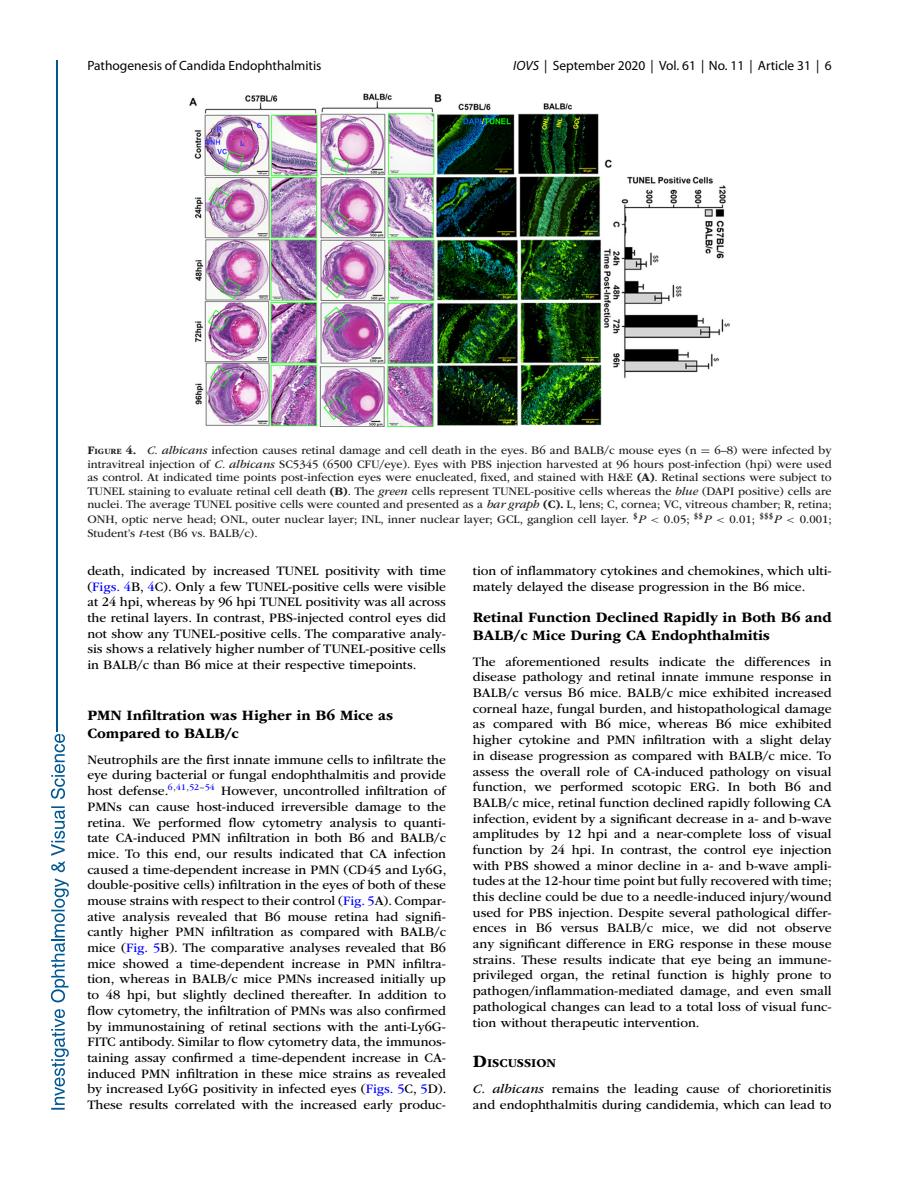
<style>
.page{position:relative;width:918px;height:1188px;background:#fff}
.page>*{position:absolute;margin:0;border:0;box-sizing:border-box;transform-origin:0 0}
.t1{font:700 15px/18px "ITC Garamond Std";color:#000}
.t2{font:13.5px/15.8px "ITC Garamond Std";color:#000;text-align:justify}
.t3{font:13.5px "Myriad Pro";color:#000}
.t4{font:700 12.6px "ITC Garamond Std";color:#000}
.t5{font:12px/13.5px "ITC Garamond Std";color:#231f20;text-align:justify}
.s1{font-style:italic}
.s2{font-weight:700}
.s3{font-weight:700;font-size:8.4px}
.s4{font-family:"MTSY"}
.s5{font-family:"RMTMI"}
.s6{color:#00f}
.s7{font-size:18px}
</style>
<div class="page">
<hr style="left:57px;top:60px;width:1px;height:672px;background:#005892">
<svg style="left:51px;top:734px;width:18px;height:376px"></svg>
<img style="left:189px;top:93px;width:540px;height:333px">
<p class="t3" style="left:87px;top:60px;width:236px">Pathogenesis of Candida Endophthalmitis</p>
<p class="t3" style="left:513px;top:60px;width:320px"><span class="s1">IOVS</span> | September 2020 | Vol. 61 | No. 11 | Article 31 | 6</p>
<p class="t5" style="left:87px;top:445px;width:746px"><span class="s2">F</span><span class="s3">IGURE</span> <span class="s2">4.</span> <span class="s1">C. albicans</span> infection causes retinal damage and cell death in the eyes. B6 and BALB/c mouse eyes (n <span class="s4">=</span> 6–8) were infected by intravitreal injection of <span class="s1">C. albicans</span> SC5345 (6500 CFU/eye). Eyes with PBS injection harvested at 96 hours post-infection (hpi) were used as control. At indicated time points post-infection eyes were enucleated, fixed, and stained with H&amp;E <span class="s2">(A)</span>. Retinal sections were subject to TUNEL staining to evaluate retinal cell death <span class="s2">(B)</span>. The <span class="s1">green</span> cells represent TUNEL-positive cells whereas the <span class="s1">blue</span> (DAPI positive) cells are nuclei. The average TUNEL positive cells were counted and presented as a <span class="s1">bar graph</span> <span class="s2">(C).</span> L, lens; C, cornea; VC, vitreous chamber; R, retina;</p>
<p class="t5" style="left:87px;top:514px;width:746px">ONH, optic nerve head; ONL, outer nuclear layer; INL, inner nuclear layer; GCL, ganglion cell layer. <sup>$</sup><span class="s1">P</span> <span class="s5">&lt;</span> 0.05; <sup>$$</sup><span class="s1">P</span> <span class="s5">&lt;</span> 0.01; <sup>$$$</sup><span class="s1">P</span> <span class="s5">&lt;</span> 0.001;<br>Student’s <span class="s1">t</span>-test (B6 vs. BALB/c).</p>
<p class="t2" style="left:87px;top:564px;width:360px">death, indicated by increased TUNEL positivity with time (<span class="s6">Figs. 4</span>B, <span class="s6">4</span>C). Only a few TUNEL-positive cells were visible at 24 hpi, whereas by 96 hpi TUNEL positivity was all across the retinal layers. In contrast, PBS-injected control eyes did not show any TUNEL-positive cells. The comparative analy&shy;sis shows a relatively higher number of TUNEL-positive cells in BALB/c than B6 mice at their respective timepoints.</p>
<p class="t1" style="left:87px;top:708px;width:307px">PMN Infiltration was Higher in B6 Mice as<br>Compared to BALB/c</p>
<p class="t2" style="left:87px;top:753px;width:361px">Neutrophils are the first innate immune cells to infiltrate the eye during bacterial or fungal endophthalmitis and provide host defense.<sup>6</sup><sup>,</sup><sup>41</sup><sup>,</sup><sup>52</sup><sup>–</sup><sup>54</sup> However, uncontrolled infiltration of PMNs can cause host-induced irreversible damage to the retina. We performed flow cytometry analysis to quanti&shy;tate CA-induced PMN infiltration in both B6 and BALB/c mice. To this end, our results indicated that CA infection caused a time-dependent increase in PMN (CD45 and Ly6G, double-positive cells) infiltration in the eyes of both of these mouse strains with respect to their control (<span class="s6">Fig. 5</span>A). Compar&shy;ative analysis revealed that B6 mouse retina had signifi&shy;cantly higher PMN infiltration as compared with BALB/c mice (<span class="s6">Fig. 5</span>B). The comparative analyses revealed that B6 mice showed a time-dependent increase in PMN infiltra&shy;tion, whereas in BALB/c mice PMNs increased initially up to 48 hpi, but slightly declined thereafter. In addition to flow cytometry, the infiltration of PMNs was also confirmed by immunostaining of retinal sections with the anti-Ly6G-FITC antibody. Similar to flow cytometry data, the immunos&shy;taining assay confirmed a time-dependent increase in CA&shy;induced PMN infiltration in these mice strains as revealed by increased Ly6G positivity in infected eyes (<span class="s6">Figs. 5</span>C, <span class="s6">5</span>D).<br>These results correlated with the increased early produc-</p>
<p class="t2" style="left:473px;top:564px;width:360px">tion of inflammatory cytokines and chemokines, which ulti&shy;mately delayed the disease progression in the B6 mice.</p>
<p class="t1" style="left:473px;top:610px;width:360px">Retinal Function Declined Rapidly in Both B6 and<br>BALB/c Mice During CA Endophthalmitis</p>
<p class="t2" style="left:473px;top:655px;width:360px">The aforementioned results indicate the differences in disease pathology and retinal innate immune response in BALB/c versus B6 mice. BALB/c mice exhibited increased corneal haze, fungal burden, and histopathological damage as compared with B6 mice, whereas B6 mice exhibited higher cytokine and PMN infiltration with a slight delay in disease progression as compared with BALB/c mice. To assess the overall role of CA-induced pathology on visual function, we performed scotopic ERG. In both B6 and BALB/c mice, retinal function declined rapidly following CA infection, evident by a significant decrease in a- and b-wave amplitudes by 12 hpi and a near-complete loss of visual function by 24 hpi. In contrast, the control eye injection with PBS showed a minor decline in a- and b-wave ampli&shy;tudes at the 12-hour time point but fully recovered with time; this decline could be due to a needle-induced injury/wound used for PBS injection. Despite several pathological differ&shy;ences in B6 versus BALB/c mice, we did not observe any significant difference in ERG response in these mouse strains. These results indicate that eye being an immune&shy;privileged organ, the retinal function is highly prone to pathogen/inflammation-mediated damage, and even small pathological changes can lead to a total loss of visual func&shy;tion without therapeutic intervention.</p>
<p class="t4" style="left:473px;top:1058px;width:85px"><span class="s7">D</span>ISCUSSION</p>
<p class="t2" style="left:473px;top:1082px;width:360px"><span class="s1">C. albicans</span> remains the leading cause of chorioretinitis and endophthalmitis during candidemia, which can lead to</p>
</div>
